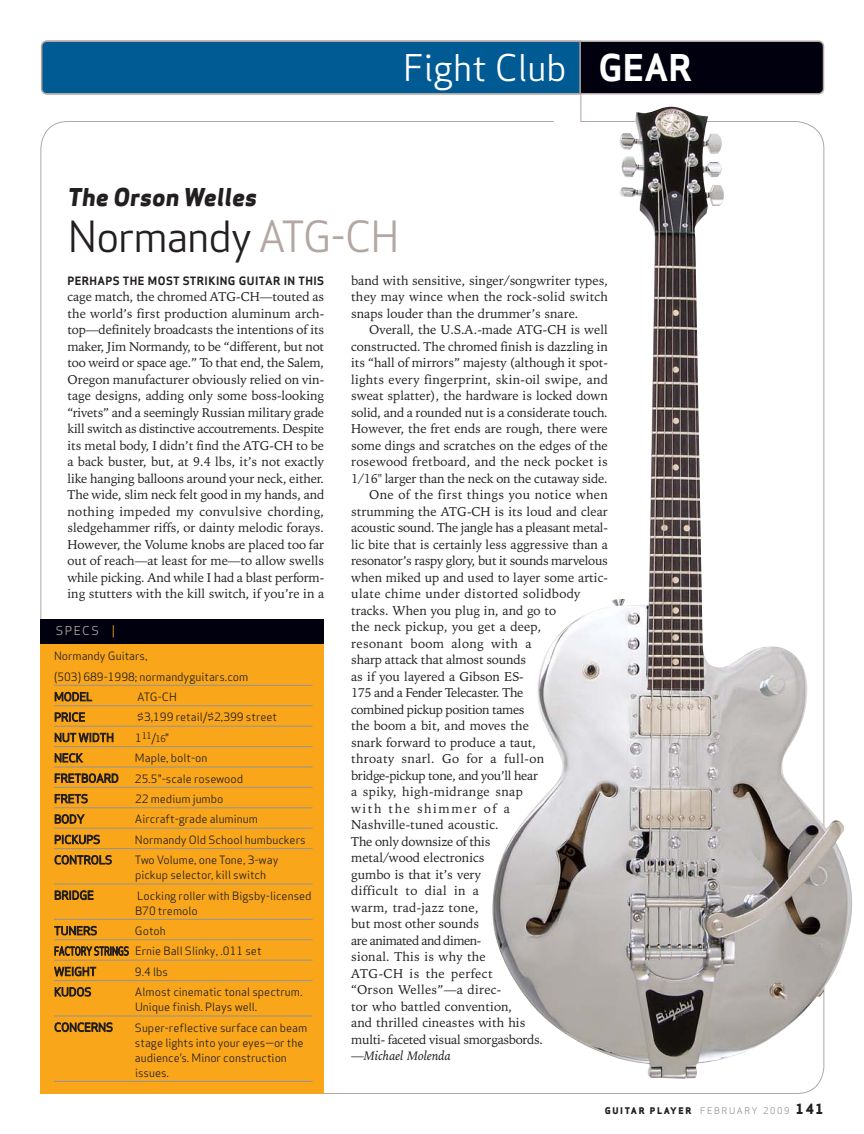
<style>
.page{position:relative;width:864px;height:1134px;background:#fff}
.page>*{position:absolute;margin:0;border:0;box-sizing:border-box;transform-origin:0 0}
.t1{font:42px "Apex Sans Book T";letter-spacing:-.03em;color:#231f20}
.t2{font:36px "Apex Sans Book T";color:#fff}
.t3{font:24px "Apex Sans Extra Bold Italic T";color:#231f20}
.t4{font:12.75px/16.5px "Iowan Old Style BT";color:#231f20;text-align:justify}
.t5{font:12.75px "Iowan Old Style BT";letter-spacing:-.025em;color:#231f20}
.t6{font:12.75px "Iowan Old Style BT";letter-spacing:.02em;color:#231f20}
.t7{font:12.75px "Iowan Old Style BT";letter-spacing:.03em;color:#231f20}
.t8{font:12.75px "Iowan Old Style BT";letter-spacing:.025em;color:#231f20}
.t9{font:12.75px "Iowan Old Style BT";letter-spacing:-.02em;color:#231f20}
.t10{font:12.75px "Iowan Old Style BT";letter-spacing:-.03em;color:#231f20}
.t11{font:12.75px "Iowan Old Style BT";letter-spacing:-.035em;color:#231f20}
.t12{font:12.75px "Iowan Old Style BT";letter-spacing:.035em;color:#231f20}
.t13{font:12.75px "Iowan Old Style BT";letter-spacing:.12em;color:#231f20}
.t14{font:italic 12.75px "Iowan Old Style BT";color:#231f20}
.t15{font:12px "Apex Sans Book T";letter-spacing:.12em;color:#b2a7a3}
.t16{font:11.25px/15px "Apex Sans Book T";color:#231f20}
.t17{font:11.25px "Apex Sans Bold T";letter-spacing:.04em;color:#231f20}
.t18{font:9px "Apex Sans Extra Bold T";letter-spacing:.18em;color:#231f20}
.t19{font:9px "Apex Sans Book T";color:#231f20}
.s1{font-family:"Apex Sans Bold T"}
.s2{color:#b2a7a3}
.s3{color:#faa61a}
.s4{font-size:11.25px}
.s5{font-style:normal}
.s6{font-family:"Apex Sans Book T";color:#929497}
.s7{font-size:13.5px}
</style>
<div class="page">
<div style="left:580px;top:40px;width:244px;height:54px;background:#00000e"></div>
<div style="left:41px;top:40px;width:539px;height:54px;background:#005a93"></div>
<img style="left:490px;top:106px;width:363px;height:973px">
<div style="left:40px;top:631px;width:284px;height:463px;background:#faa61a"></div>
<div style="left:40px;top:620px;width:284px;height:24px;background:#00000e"></div>
<hr style="left:54px;top:685px;width:259px;height:1px;background:#929497">
<hr style="left:54px;top:706px;width:259px;height:1px;background:#929497">
<hr style="left:54px;top:726px;width:259px;height:1px;background:#929497">
<hr style="left:54px;top:746px;width:259px;height:1px;background:#929497">
<hr style="left:54px;top:767px;width:259px;height:1px;background:#929497">
<hr style="left:54px;top:787px;width:259px;height:1px;background:#929497">
<hr style="left:54px;top:808px;width:259px;height:1px;background:#929497">
<hr style="left:54px;top:828px;width:259px;height:1px;background:#929497">
<hr style="left:54px;top:848px;width:259px;height:1px;background:#929497">
<hr style="left:54px;top:884px;width:259px;height:1px;background:#929497">
<hr style="left:54px;top:919px;width:259px;height:1px;background:#929497">
<hr style="left:54px;top:940px;width:259px;height:1px;background:#929497">
<hr style="left:54px;top:960px;width:259px;height:1px;background:#929497">
<hr style="left:54px;top:980px;width:259px;height:1px;background:#929497">
<hr style="left:54px;top:1016px;width:259px;height:1px;background:#929497">
<hr style="left:54px;top:1081px;width:259px;height:1px;background:#929497">
<h2 class="t2" style="left:403px;top:54px;width:291px">Fight Club <span class="s1">GEAR</span></h2>
<h3 class="t3" style="left:68px;top:188px;width:191px">The Orson Welles</h3>
<h1 class="t1" style="left:68px;top:221px;width:333px">Normandy <span class="s2">ATG-CH</span></h1>
<p class="t17" style="left:68px;top:277px;width:258px">PERHAPS THE MOST STRIKING GUITAR IN THIS</p>
<p class="t4" style="left:68px;top:290px;width:258px">cage match, the chromed ATG-CH—touted as the world’s first production aluminum arch&shy;top—definitely broadcasts the intentions of its maker, Jim Normandy, to be “different, but not too weird or space age.” To that end, the Salem, Oregon manufacturer obviously relied on vin&shy;tage designs, adding only some boss-looking “rivets” and a seemingly Russian military grade kill switch as distinctive accoutrements. Despite its metal body, I didn’t find the ATG-CH to be a back buster, but, at 9.4 lbs, it’s not exactly like hanging balloons around your neck, either.<br>The wide, slim neck felt good in my hands, and nothing impeded my convulsive chording, sledgehammer riffs, or dainty melodic forays.<br>However, the Volume knobs are placed too far out of reach—at least for me—to allow swells while picking. And while I had a blast perform&shy;ing stutters with the kill switch, if you’re in a</p>
<p class="t15" style="left:56px;top:626px;width:61px">SPECS <span class="s3">|</span></p>
<p class="t16" style="left:54px;top:647px;width:196px;line-height:20.2px">Normandy Guitars,<br>(503) 689-1998; normandyguitars.com<br>MODEL</p>
<p class="t16" style="left:137px;top:691px;width:41px">ATG-CH</p>
<p class="t16" style="left:54px;top:711px;width:33px">PRICE</p>
<p class="t16" style="left:137px;top:711px;width:141px">$3,199 retail/$2,399 street</p>
<p class="t16" style="left:54px;top:731px;width:61px">NUT WIDTH</p>
<p class="t19" style="left:135px;top:734px;width:36px"><span class="s4">1</span>11<span class="s4">/</span>16<span class="s4">"</span></p>
<p class="t16" style="left:54px;top:752px;width:30px">NECK</p>
<p class="t16" style="left:135px;top:752px;width:74px">Maple, bolt-on</p>
<p class="t16" style="left:54px;top:772px;width:66px">FRETBOARD</p>
<p class="t16" style="left:135px;top:772px;width:110px">25.5"-scale rosewood</p>
<p class="t16" style="left:54px;top:793px;width:35px">FRETS</p>
<p class="t16" style="left:135px;top:793px;width:90px">22 medium jumbo</p>
<p class="t16" style="left:54px;top:813px;width:32px">BODY</p>
<p class="t16" style="left:135px;top:813px;width:124px">Aircraft-grade aluminum</p>
<p class="t16" style="left:54px;top:833px;width:48px">PICKUPS</p>
<p class="t16" style="left:135px;top:834px;width:172px">Normandy Old School humbuckers</p>
<p class="t16" style="left:54px;top:854px;width:59px">CONTROLS</p>
<p class="t16" style="left:135px;top:854px;width:145px">Two Volume, one Tone, 3-way pickup selector, kill switch</p>
<p class="t16" style="left:54px;top:889px;width:41px">BRIDGE</p>
<p class="t16" style="left:135px;top:889px;width:178px">Locking roller with Bigsby-licensed<br>B70 tremolo</p>
<p class="t16" style="left:54px;top:925px;width:45px">TUNERS</p>
<p class="t16" style="left:54px;top:922px;width:209px;line-height:20.2px;text-indent:81px">Gotoh<br>FACTORY STRINGS Ernie Ball Slinky, .011 set<br>WEIGHT</p>
<p class="t16" style="left:135px;top:966px;width:35px">9.4 lbs</p>
<p class="t16" style="left:54px;top:986px;width:39px">KUDOS</p>
<p class="t16" style="left:135px;top:986px;width:169px">Almost cinematic tonal spectrum.<br>Unique finish. Plays well.</p>
<p class="t16" style="left:54px;top:1021px;width:60px">CONCERNS</p>
<p class="t16" style="left:135px;top:1021px;width:174px">Super-reflective surface can beam stage lights into your eyes—or the audience’s. Minor construction issues.</p>
<p class="t4" style="left:351px;top:273px;width:258px">band with sensitive, singer/songwriter types, they may wince when the rock-solid switch snaps louder than the drummer’s snare.</p>
<p class="t4" style="left:369px;top:323px;width:240px">Overall, the U.S.A.-made ATG-CH is well</p>
<p class="t4" style="left:351px;top:339px;width:258px">constructed. The chromed finish is dazzling in</p>
<p class="t4" style="left:351px;top:356px;width:258px">its “hall of mirrors” majesty (although it spot-</p>
<p class="t6" style="left:351px;top:374px;width:258px">lights every fingerprint, skin-oil swipe, and</p>
<p class="t4" style="left:351px;top:389px;width:258px">sweat splatter), the hardware is locked down</p>
<p class="t4" style="left:351px;top:405px;width:258px">solid, and a rounded nut is a considerate touch.</p>
<p class="t4" style="left:351px;top:422px;width:258px">However, the fret ends are rough, there were</p>
<p class="t4" style="left:351px;top:438px;width:258px">some dings and scratches on the edges of the</p>
<p class="t6" style="left:351px;top:457px;width:258px">rosewood fretboard, and the neck pocket is</p>
<p class="t4" style="left:351px;top:471px;width:258px">1/16" larger than the neck on the cutaway side.</p>
<p class="t8" style="left:369px;top:490px;width:240px">One of the first things you notice when</p>
<p class="t4" style="left:351px;top:504px;width:258px">strumming the ATG-CH is its loud and clear</p>
<p class="t5" style="left:351px;top:523px;width:258px">acoustic sound. The jangle has a pleasant metal-</p>
<p class="t4" style="left:351px;top:537px;width:258px">lic bite that is certainly less aggressive than a</p>
<p class="t5" style="left:351px;top:556px;width:258px">resonator’s raspy glory, but it sounds marvelous</p>
<p class="t4" style="left:351px;top:570px;width:258px">when miked up and used to layer some artic-</p>
<p class="t8" style="left:351px;top:589px;width:231px">ulate chime under distorted solidbody</p>
<p class="t4" style="left:351px;top:603px;width:206px">tracks. When you plug in, and go to</p>
<p class="t4" style="left:351px;top:620px;width:192px">the neck pickup, you get a deep,</p>
<p class="t7" style="left:351px;top:638px;width:182px">resonant boom along with a</p>
<p class="t4" style="left:351px;top:653px;width:177px">sharp attack that almost sounds</p>
<p class="t4" style="left:351px;top:669px;width:174px">as if you layered a Gibson ES-</p>
<p class="t10" style="left:351px;top:688px;width:174px">175 and a Fender Telecaster. The</p>
<p class="t5" style="left:351px;top:704px;width:175px">combined pickup position tames</p>
<p class="t4" style="left:351px;top:719px;width:179px">the boom a bit, and moves the</p>
<p class="t4" style="left:351px;top:735px;width:186px">snark forward to produce a taut,</p>
<p class="t7" style="left:351px;top:754px;width:195px">throaty snarl. Go for a full-on</p>
<p class="t5" style="left:351px;top:770px;width:188px">bridge-pickup tone, and you’ll hear</p>
<p class="t7" style="left:351px;top:787px;width:173px">a spiky, high-midrange snap</p>
<p class="t13" style="left:351px;top:803px;width:160px">with the shimmer of a</p>
<p class="t4" style="left:351px;top:818px;width:149px">Nashville-tuned acoustic.</p>
<p class="t4" style="left:351px;top:834px;width:141px">The only downsize of this</p>
<p class="t4" style="left:351px;top:851px;width:135px">metal/wood electronics</p>
<p class="t4" style="left:351px;top:867px;width:131px">gumbo is that it’s very</p>
<p class="t7" style="left:351px;top:886px;width:129px">difficult to dial in a</p>
<p class="t8" style="left:351px;top:902px;width:129px">warm, trad-jazz tone,</p>
<p class="t4" style="left:351px;top:917px;width:129px">but most other sounds</p>
<p class="t11" style="left:351px;top:935px;width:132px">are animated and dimen-</p>
<p class="t6" style="left:351px;top:952px;width:136px">sional. This is why the</p>
<p class="t12" style="left:351px;top:968px;width:143px">ATG-CH is the perfect</p>
<p class="t6" style="left:351px;top:985px;width:152px">“Orson Welles”—a direc-</p>
<p class="t4" style="left:351px;top:999px;width:162px">tor who battled convention,</p>
<p class="t4" style="left:351px;top:1016px;width:176px">and thrilled cineastes with his</p>
<p class="t9" style="left:351px;top:1034px;width:193px">multi- faceted visual smorgasbords.</p>
<p class="t14" style="left:351px;top:1051px;width:101px"><span class="s5">—</span>Michael Molenda</p>
<p class="t18" style="left:605px;top:1107px;width:220px">GUITAR PLAYER <span class="s6">FEBRUARY 2009</span> <span class="s7">141</span></p>
</div>
